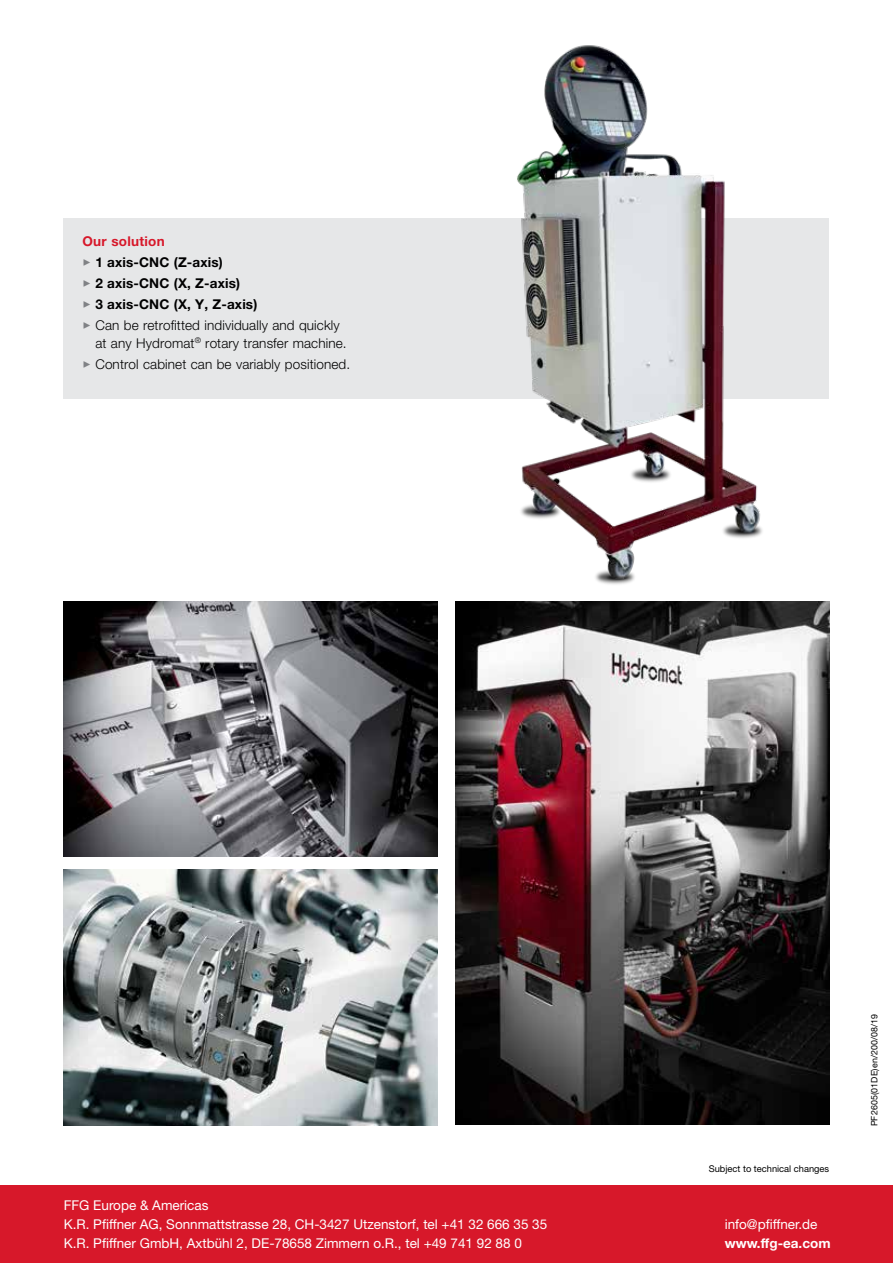
<style>
.page{position:relative;width:893px;height:1263px;background:#fff}
.page>*{position:absolute;margin:0;border:0;box-sizing:border-box;transform-origin:0 0}
.t1{font:13.5px/18.8px "Helvetica Neue LT Pro";color:#fff}
.t2{font:300 13.5px/18px "Helvetica Neue LT Pro";letter-spacing:.01em;color:#000}
.t3{font:700 13.5px "Helvetica Neue LT Pro";letter-spacing:.01em;color:#000}
.t4{font:700 13.5px "Helvetica Neue LT Pro";color:#fff}
.t5{font:700 13.5px "Helvetica Neue LT Pro";letter-spacing:.02em;color:#d7182a}
.t6{font:9.3px "Helvetica Neue LT Pro";color:#000}
.t7{font:8.85px "Helvetica Neue LT Pro";letter-spacing:.015em;color:#000}
.s1{color:#808285}
</style>
<div class="page">
<div style="left:64px;top:218px;width:765px;height:180px;background:#e6e7e8"></div>
<div style="left:0;top:1185px;width:893px;height:78px;background:#d7182a"></div>
<img style="left:425px;top:45px;width:368px;height:540px">
<img style="left:64px;top:602px;width:373px;height:255px">
<img style="left:456px;top:602px;width:373px;height:523px">
<img style="left:64px;top:870px;width:373px;height:255px">
<p class="t5" style="left:82px;top:232px;width:84px">Our solution</p>
<p class="t3" style="left:82px;top:253px;width:142px"><span class="s1">✓</span> 1 axis-CNC (Z-axis)</p>
<p class="t3" style="left:82px;top:274px;width:159px"><span class="s1">✓</span> 2 axis-CNC (X, Z-axis)</p>
<p class="t3" style="left:82px;top:295px;width:176px"><span class="s1">✓</span> 3 axis-CNC (X, Y, Z-axis)</p>
<p class="t2" style="left:95px;top:315px;width:253px;text-indent:-13px"><span class="s1">✓</span> Can be retrofitted individually and quickly at any Hydromat<sup>®</sup> rotary transfer machine.</p>
<p class="t2" style="left:82px;top:354px;width:269px"><span class="s1">✓</span> Control cabinet can be variably positioned.</p>
<p class="t1" style="left:64px;top:1196px;width:485px">FFG Europe &amp; Americas<br>K.R. Pfiffner AG, Sonnmattstrasse 28, CH-3427 Utzenstorf, tel +41 32 666 35 35<br>K.R. Pfiffner GmbH, Axtbühl 2, DE-78658 Zimmern o.R., tel +49 741 92 88 0</p>
<p class="t6" style="left:709px;top:1163px;width:122px">Subject to technical changes</p>
<p class="t1" style="left:725px;top:1214px;width:94px">info@pfiffner.de</p>
<p class="t4" style="left:725px;top:1234px;width:107px">www.ffg-ea.com</p>
<p class="t7" style="left:869px;top:1126px;width:114px;rotate:-90deg">PF2605(01DE)en/200/08/19</p>
</div>
